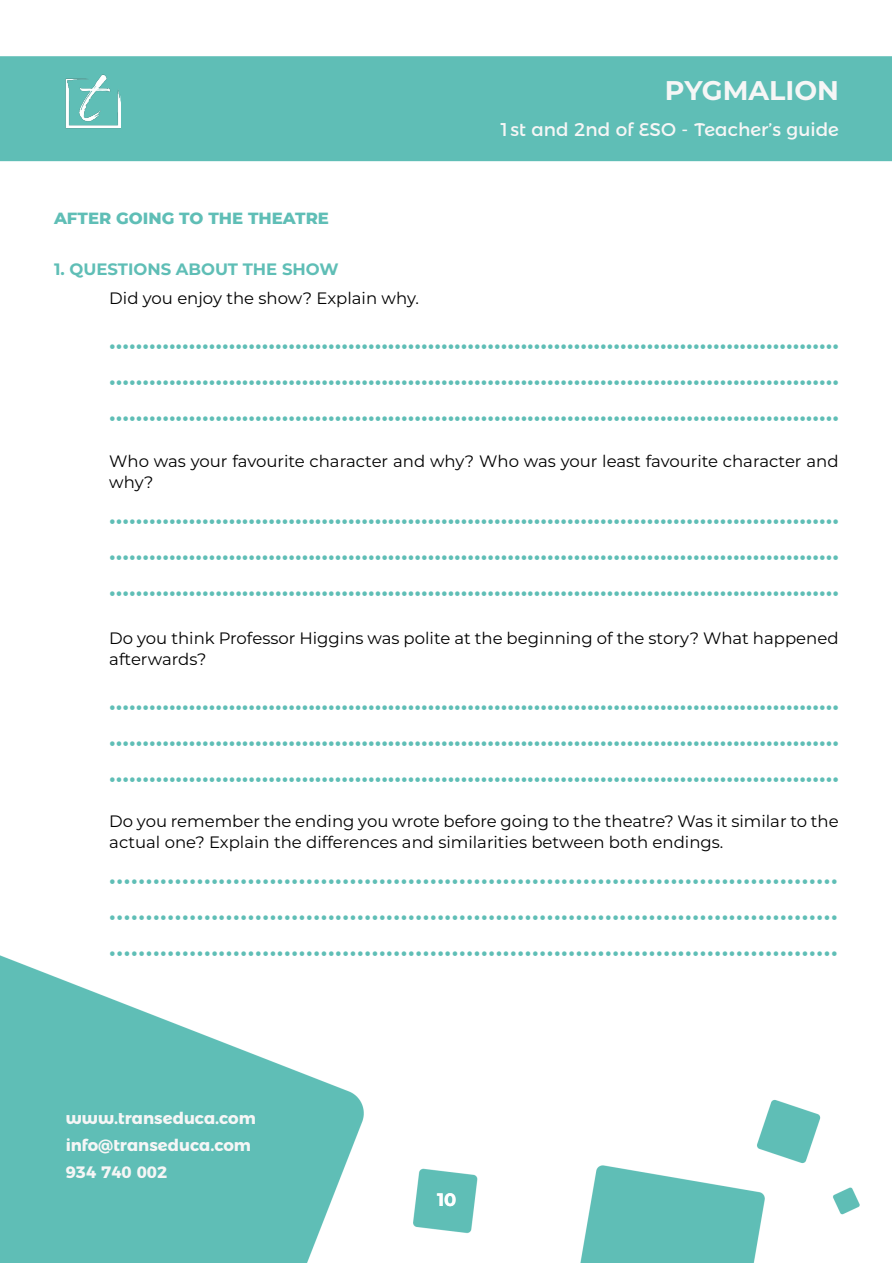
<style>
.page{position:relative;width:893px;height:1263px;background:#fff}
.page>*{position:absolute;margin:0;border:0;box-sizing:border-box;transform-origin:0 0}
.t1{font:600 27px/36px "Montserrat";color:#5fbeb6;text-align:justify}
.t2{font:700 27px "Montserrat";color:#f6f6f6}
.t3{font:18.45px "Montserrat Alternates";color:#f6f6f6}
.t4{font:700 18px "Montserrat";color:#fff}
.t5{font:16.5px/21px "Montserrat";color:#000}
.t6{font:700 16.5px/27px "Montserrat Alternates";color:#f6f6f6}
.t7{font:700 16.5px "Montserrat";color:#5fbeb6}
.t8{font:800 16.5px "Montserrat";color:#5fbeb6}
</style>
<div class="page">
<img style="left:0;top:56px;width:892px;height:1207px">
<img style="left:66px;top:74px;width:55px;height:66px">
<p class="t2" style="left:665px;top:71px;width:175px">PYGMALION</p>
<p class="t3" style="left:499px;top:115px;width:341px">1st and 2nd of ESO - Teacher’s guide</p>
<p class="t8" style="left:54px;top:206px;width:277px">AFTER GOING TO THE THEATRE</p>
<p class="t7" style="left:54px;top:257px;width:286px">1. QUESTIONS ABOUT THE SHOW</p>
<p class="t5" style="left:109px;top:287px;width:311px">Did you enjoy the show? Explain why.</p>
<p class="t1" style="left:109px;top:320px;width:731px">.............................................................................................................. .............................................................................................................. ..............................................................................................................</p>
<p class="t5" style="left:109px;top:450px;width:731px">Who was your favourite character and why? Who was your least favourite character and why?</p>
<p class="t1" style="left:109px;top:495px;width:731px">.............................................................................................................. .............................................................................................................. ..............................................................................................................</p>
<p class="t5" style="left:109px;top:627px;width:731px">Do you think Professor Higgins was polite at the beginning of the story? What happened afterwards?</p>
<p class="t1" style="left:109px;top:681px;width:731px">.............................................................................................................. .............................................................................................................. ..............................................................................................................</p>
<p class="t5" style="left:109px;top:810px;width:731px">Do you remember the ending you wrote before going to the theatre? Was it similar to the actual one? Explain the differences and similarities between both endings.</p>
<p class="t1" style="left:109px;top:855px;width:730px">.................................................................................................... .................................................................................................... ....................................................................................................</p>
<p class="t6" style="left:66px;top:1103px;width:192px">www.transeduca.com info@transeduca.com<br>934 740 002</p>
<p class="t4" style="left:437px;top:1186px;width:21px">10</p>
</div>
